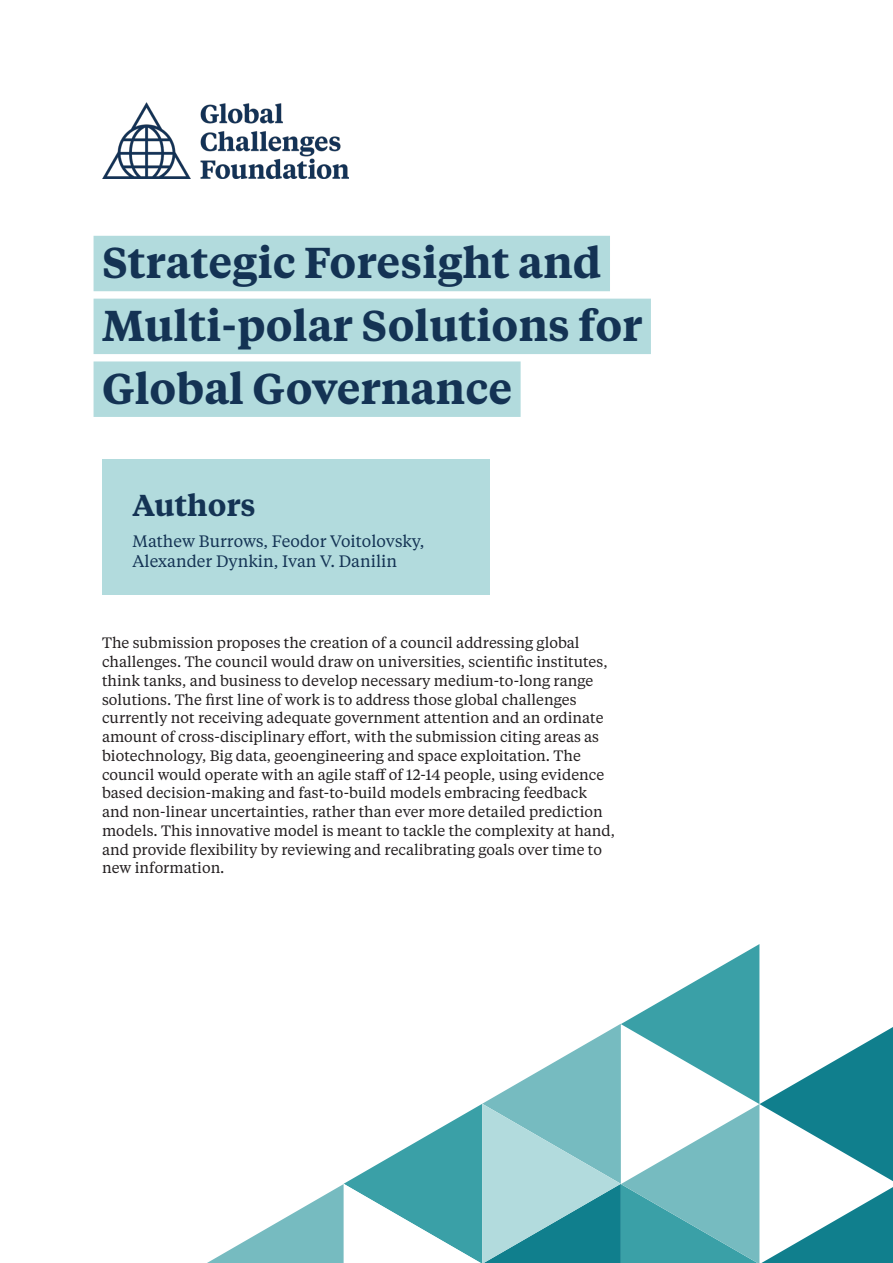
<style>
.page{position:relative;width:893px;height:1263px;background:#fff}
.page>*{position:absolute;margin:0;border:0;box-sizing:border-box;transform-origin:0 0}
.Fact_box_heading{font:600 43.05px "Tiempos Text";color:#143354}
.Fact_box_heading-2{font:600 30px "Tiempos Text";color:#143354}
.Fact_box_heading-3{font:16.5px/19.8px "Tiempos Text";color:#143354}
.t1{font:15px/18.8px "Tiempos Text";color:#231f20}
</style>
<div class="page">
<img style="left:102px;top:102px;width:246px;height:77px">
<div style="left:94px;top:236px;width:516px;height:55px;background:#b2dbdd"></div>
<div style="left:94px;top:299px;width:557px;height:55px;background:#b2dbdd"></div>
<div style="left:94px;top:361px;width:427px;height:56px;background:#b2dbdd"></div>
<svg style="left:207px;top:944px;width:686px;height:319px"></svg>
<div style="left:102px;top:459px;width:388px;height:136px;background:#b2dbdd"></div>
<p class="Fact_box_heading" style="left:102px;top:233px;width:501px">Strategic Foresight and</p>
<p class="Fact_box_heading" style="left:102px;top:296px;width:542px">Multi-polar Solutions for</p>
<p class="Fact_box_heading" style="left:102px;top:359px;width:412px">Global Governance</p>
<p class="Fact_box_heading-2" style="left:133px;top:484px;width:125px">Authors</p>
<p class="Fact_box_heading-3" style="left:133px;top:531px;width:293px">Mathew Burrows, Feodor Voitolovsky,<br>Alexander Dynkin, Ivan V. Danilin</p>
<p class="t1" style="left:102px;top:633px;width:515px">The submission proposes the creation of a council addressing global challenges. The council would draw on universities, scientific institutes, think tanks, and business to develop necessary medium-to-long range solutions. The first line of work is to address those global challenges currently not receiving adequate government attention and an ordinate amount of cross-disciplinary effort, with the submission citing areas as biotechnology, Big data, geoengineering and space exploitation. The council would operate with an agile staff of 12-14 people, using evidence based decision-making and fast-to-build models embracing feedback and non-linear uncertainties, rather than ever more detailed prediction models. This innovative model is meant to tackle the complexity at hand, and provide flexibility by reviewing and recalibrating goals over time to new information.</p>
</div>
